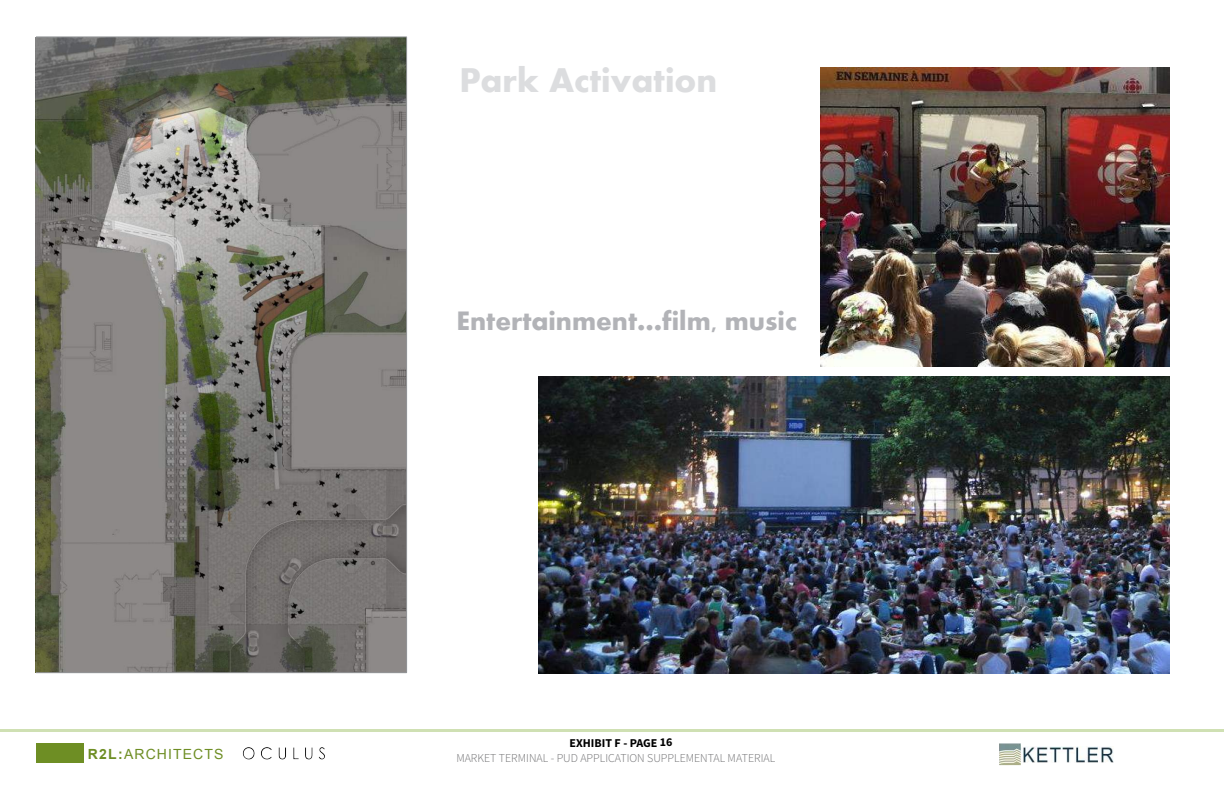
<style>
.page{position:relative;width:1224px;height:792px;background:#fff}
.page>*{position:absolute;margin:0;border:0;box-sizing:border-box;transform-origin:0 0}
.t1{font:700 35.4px "Aharoni";color:#dcdddf}
.t2{font:700 27.5px "Aharoni";color:#b2b3b7}
.t3{font:14px "Arial";letter-spacing:.08em;color:#6e8e24}
.t4{font:300 12px "Source Sans Pro";color:#717173}
.t5{font:700 12px "Source Sans Pro";color:#000}
.s1{font-weight:700}
</style>
<div class="page">
<div style="left:36px;top:744px;width:47px;height:19px;background:#6e8e24"></div>
<hr style="left:0;top:729px;width:1224px;height:2px;background:#cfe0b3">
<img style="left:999px;top:743px;width:22px;height:23px">
<img style="left:1022px;top:747px;width:92px;height:15px">
<img style="left:243px;top:747px;width:82px;height:13px">
<img style="left:539px;top:376px;width:631px;height:298px">
<svg style="left:36px;top:37px;width:371px;height:636px;background:#7a7971"></svg>
<img style="left:821px;top:67px;width:349px;height:299px">
<p class="t3" style="left:88px;top:744px;width:137px"><span class="s1">R2L:</span>ARCHITECTS</p>
<h1 class="t1" style="left:459px;top:66px;width:259px">Park Activation</h1>
<h2 class="t2" style="left:457px;top:310px;width:342px">Entertainment…film, music</h2>
<p class="t5" style="left:570px;top:735px;width:105px">EXHIBIT F - PAGE 16</p>
<p class="t4" style="left:456px;top:751px;width:320px">MARKET TERMINAL - PUD APPLICATION SUPPLEMENTAL MATERIAL</p>
</div>
